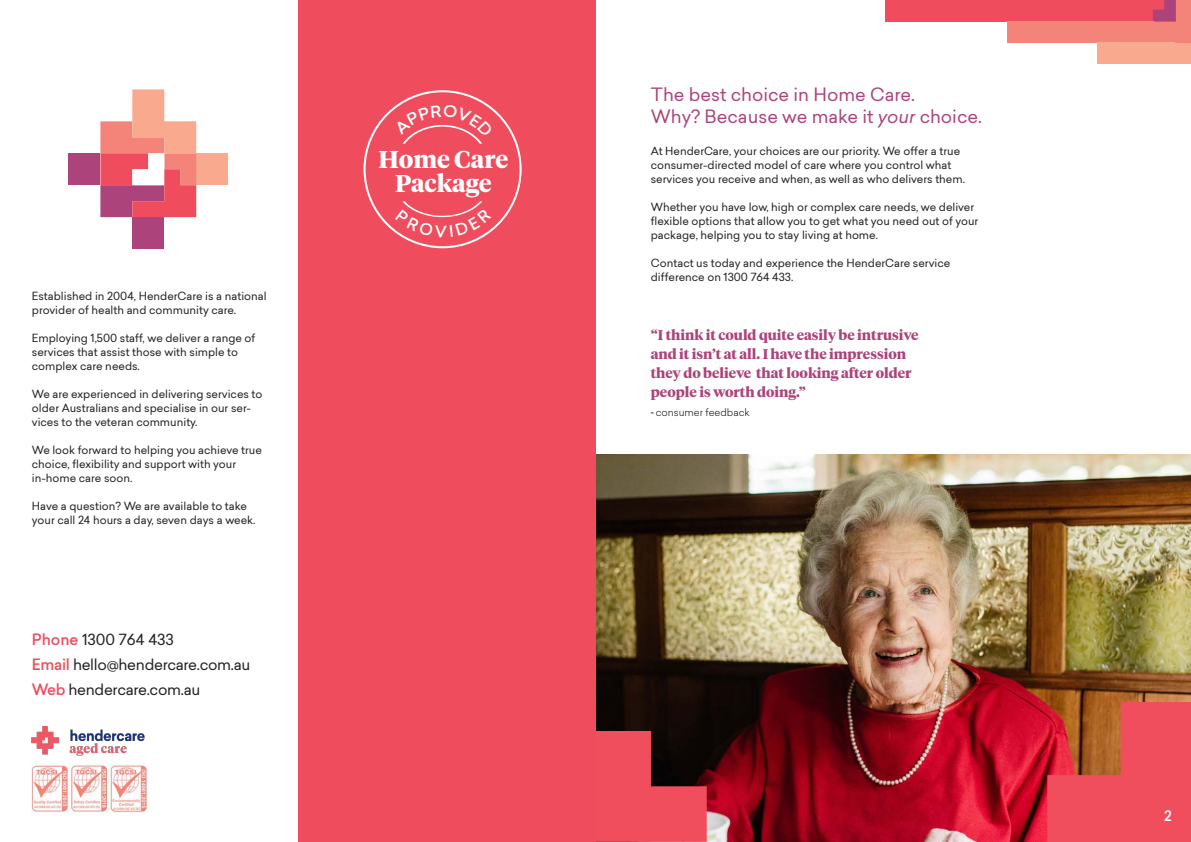
<style>
.page{position:relative;width:1191px;height:842px;background:#fff}
.page>*{position:absolute;margin:0;border:0;box-sizing:border-box;transform-origin:0 0}
.t1{font:700 24.2px/23.4px "Tiempos Headline";color:#fff;text-align:center}
.t2{font:18px "Sailec";color:#ac437a}
.t3{font:15px "Sailec";letter-spacing:-.02em;color:#231f20}
.t4{font:15px "Sailec";color:#231f20}
.t5{font:700 14px/19px "Tiempos Headline";color:#ac437a}
.t6{font:500 14px "Sailec";color:#fff}
.t7{font:11px/14px "Sailec";color:#231f20}
.t8{font:300 10px "Sailec";color:#010000}
.s1{font-weight:500;color:#ef4d5d}
.s2{font-style:italic}
.s3{font-family:"Tiempos Headline";font-weight:700}
</style>
<div class="page">
<img style="left:595px;top:454px;width:596px;height:388px">
<div style="left:885px;top:0;width:306px;height:21px;background:#ef4d5d"></div>
<div style="left:1007px;top:21px;width:184px;height:22px;background:#f48479"></div>
<div style="left:1097px;top:43px;width:94px;height:21px;background:#f8a98e"></div>
<div style="left:1175px;top:0;width:16px;height:43px;background:#f48479"></div>
<svg style="left:1153px;top:0;width:22px;height:21px"></svg>
<div style="left:298px;top:0;width:297px;height:842px;background:#ef4d5d"></div>
<div style="left:68px;top:153px;width:32px;height:32px;background:#ac437a"></div>
<div style="left:196px;top:153px;width:32px;height:32px;background:#f8a98e"></div>
<svg style="left:100px;top:89px;width:96px;height:128px"></svg>
<div style="left:132px;top:217px;width:32px;height:32px;background:#ac437a"></div>
<img style="left:32px;top:764px;width:115px;height:49px">
<img style="left:595px;top:732px;width:111px;height:110px">
<img style="left:1047px;top:702px;width:144px;height:140px">
<img style="left:32px;top:726px;width:113px;height:29px">
<svg style="left:394px;top:105px;width:99px;height:39px"></svg>
<svg style="left:395px;top:201px;width:96px;height:36px"></svg>
<p class="t7" style="left:32px;top:289px;width:236px">Established in 2004, HenderCare is a national provider of health and community care.</p>
<p class="t7" style="left:32px;top:331px;width:225px">Employing 1,500 staff, we deliver a range of services that assist those with simple to</p>
<p class="t7" style="left:32px;top:359px;width:109px">complex care needs.</p>
<p class="t7" style="left:32px;top:387px;width:232px">We are experienced in delivering services to older Australians and specialise in our ser&shy;vices to the veteran community.</p>
<p class="t7" style="left:32px;top:443px;width:231px">We look forward to helping you achieve true choice, flexibility and support with your</p>
<p class="t7" style="left:32px;top:471px;width:102px">in-home care soon.</p>
<p class="t7" style="left:32px;top:499px;width:225px">Have a question? We are available to take your call 24 hours a day, seven days a week.</p>
<p class="t4" style="left:32px;top:629px;width:144px"><span class="s1">Phone</span> 1300 764 433</p>
<p class="t3" style="left:32px;top:654px;width:220px"><span class="s1">Email</span> hello@hendercare.com.au</p>
<p class="t3" style="left:32px;top:679px;width:170px"><span class="s1">Web</span> hendercare.com.au</p>
<p class="t1" style="left:378px;top:147px;width:131px">Home Care<br>Package</p>
<p class="t2" style="left:651px;top:82px;width:265px">The best choice in Home Care.</p>
<p class="t2" style="left:651px;top:104px;width:332px">Why? Because we make it <span class="s2">your</span> choice.</p>
<p class="t7" style="left:651px;top:144px;width:311px">At HenderCare, your choices are our priority. We offer a true consumer-directed model of care where you control what</p>
<p class="t7" style="left:651px;top:172px;width:316px">services you receive and when, as well as who delivers them.</p>
<p class="t7" style="left:651px;top:200px;width:329px">Whether you have low, high or complex care needs, we deliver flexible options that allow you to get what you need out of your package, helping you to stay living at home.</p>
<p class="t7" style="left:651px;top:256px;width:301px">Contact us today and experience the HenderCare service</p>
<p class="t7" style="left:651px;top:270px;width:144px">difference on 1300 764 433.</p>
<p class="t5" style="left:651px;top:325px;width:269px">“I think it could quite easily be intrusive and it isn’t at all. I have the impression they do believe that looking after older people is worth doing.”</p>
<p class="t8" style="left:651px;top:405px;width:100px"><span class="s3">-</span> consumer feedback</p>
<p class="t6" style="left:1164px;top:806px;width:9px">2</p>
</div>
